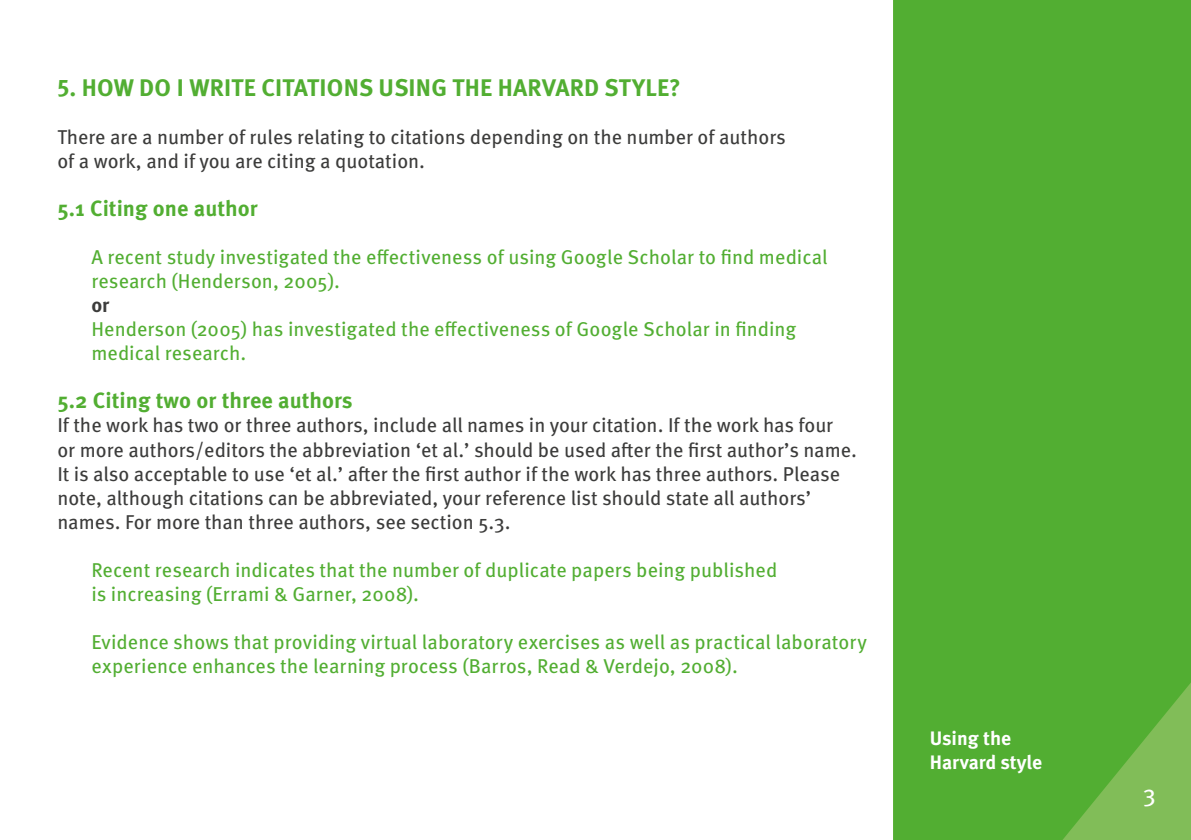
<style>
.page{position:relative;width:1191px;height:840px;background:#fff}
.page>*{position:absolute;margin:0;border:0;box-sizing:border-box;transform-origin:0 0}
.t1{font:700 24px "Meta OT";letter-spacing:.01em;color:#52ae32}
.t2{font:24px "Meta OT";color:#fff}
.t3{font:700 22px "Meta OT";color:#52ae32}
.t4{font:20px/24px "Meta OT";color:#3c3c3b}
.t5{font:20px/24px "Meta OT";color:#52ae32}
.t6{font:700 20px "Meta OT";color:#3c3c3b}
.t7{font:700 19.4px/24px "Meta OT";color:#fff}
</style>
<div class="page">
<div style="left:893px;top:0;width:298px;height:839px;background:#52ae32"></div>
<p class="t1" style="left:57px;top:72px;width:625px">5. HOW DO I WRITE CITATIONS USING THE HARVARD STYLE?</p>
<p class="t4" style="left:57px;top:125px;width:730px">There are a number of rules relating to citations depending on the number of authors of a work, and if you are citing a quotation.</p>
<p class="t3" style="left:57px;top:194px;width:202px">5.1 Citing one author</p>
<p class="t5" style="left:91px;top:245px;width:738px">A recent study investigated the effectiveness of using Google Scholar to find medical research (Henderson, 2005).</p>
<p class="t6" style="left:91px;top:292px;width:20px">or</p>
<p class="t5" style="left:91px;top:317px;width:706px">Henderson (2005) has investigated the effectiveness of Google Scholar in finding medical research.</p>
<p class="t3" style="left:57px;top:386px;width:297px">5.2 Citing two or three authors</p>
<p class="t4" style="left:57px;top:413px;width:801px">If the work has two or three authors, include all names in your citation. If the work has four<br>or more authors/editors the abbreviation ‘et al.’ should be used after the first author’s name.<br>It is also acceptable to use ‘et al.’ after the first author if the work has three authors. Please note, although citations can be abbreviated, your reference list should state all authors’ names. For more than three authors, see section 5.3.</p>
<p class="t5" style="left:91px;top:557px;width:687px">Recent research indicates that the number of duplicate papers being published is increasing (Errami &amp; Garner, 2008).</p>
<p class="t5" style="left:91px;top:629px;width:777px">Evidence shows that providing virtual laboratory exercises as well as practical laboratory experience enhances the learning process (Barros, Read &amp; Verdejo, 2008).</p>
<p class="t7" style="left:930px;top:725px;width:114px">Using the<br>Harvard style</p>
<p class="t2" style="left:1143px;top:779px;width:14px">3</p>
</div>
